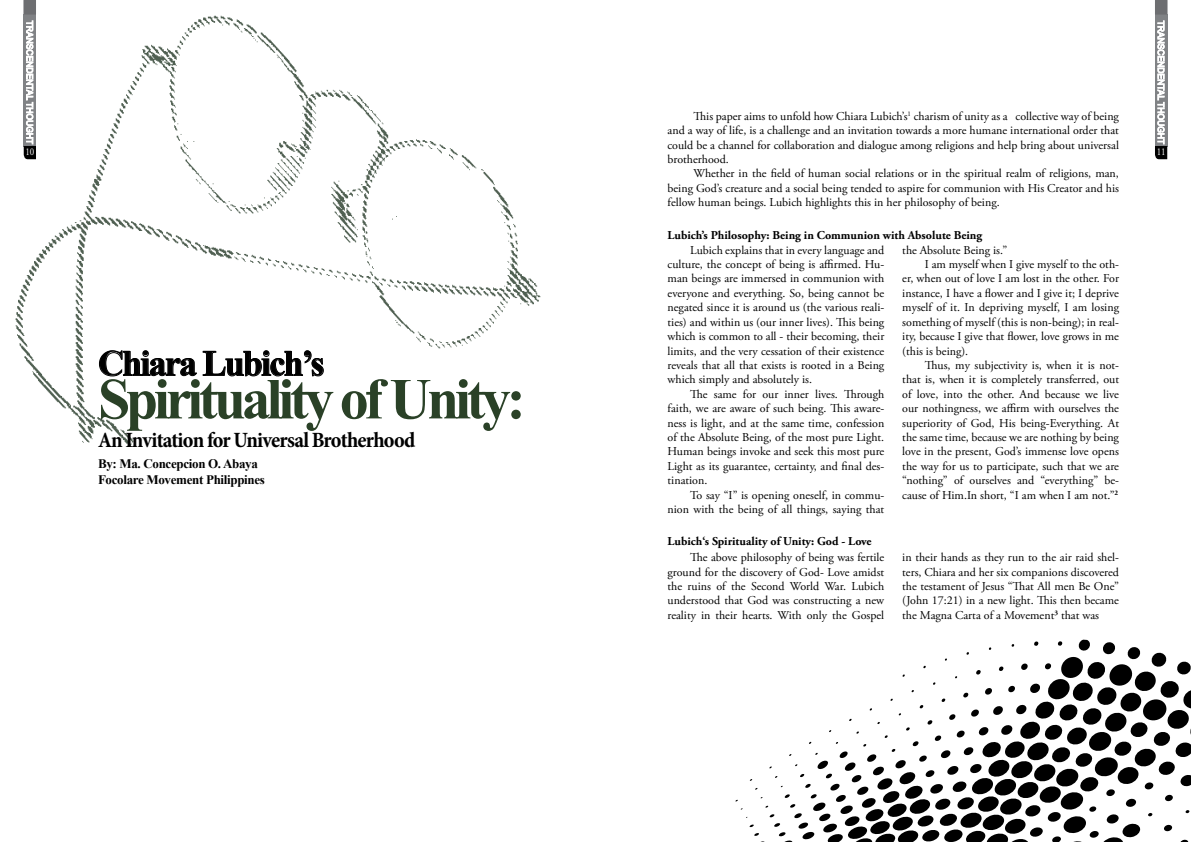
<style>
.page{position:relative;width:1191px;height:842px;background:#fff}
.page>*{position:absolute;margin:0;border:0;box-sizing:border-box;transform-origin:0 0}
.t1{font:700 58px "Times New Roman";letter-spacing:-.075em;color:#2a4127}
.t2{font:700 36px "Times New Roman";letter-spacing:-.05em;color:#000}
.t3{font:700 condensed 22px "Minion Pro";letter-spacing:-.04em;color:#000}
.t4{font:700 13px/15.6px "Times New Roman";letter-spacing:-.025em;color:#000}
.t5{font:12px/14.4px "Adobe Garamond Pro";letter-spacing:-.005em;color:#000;text-align:justify}
.t6{font:700 12px "Adobe Garamond Pro";color:#000}
.t7{font:10.4px "Adobe Garamond Pro";color:#fff;scale:.87 1}
</style>
<div class="page">
<img style="left:15px;top:14px;width:526px;height:433px">
<svg style="left:735px;top:640px;width:456px;height:202px"></svg>
<svg style="left:99px;top:350px;width:98px;height:26px"></svg>
<svg style="left:203px;top:350px;width:121px;height:26px"></svg>
<svg style="left:24px;top:0;width:12px;height:159px"></svg>
<svg style="left:1155px;top:0;width:12px;height:159px"></svg>
<p class="t5" style="left:667px;top:109px;width:453px;text-indent:26px">This paper aims to unfold how Chiara Lubich’s<sup>1</sup> charism of unity as a collective way of being and a way of life, is a challenge and an invitation towards a more humane international order that could be a channel for collaboration and dialogue among religions and help bring about universal brotherhood.</p>
<p class="t5" style="left:667px;top:167px;width:453px;text-indent:26px">Whether in the field of human social relations or in the spiritual realm of religions, man, being God’s creature and a social being tended to aspire for communion with His Creator and his fellow human beings. Lubich highlights this in her philosophy of being.</p>
<p class="t6" style="left:667px;top:228px;width:316px">Lubich’s Philosophy: Being in Communion with Absolute Being</p>
<p class="t5" style="left:667px;top:243px;width:218px;text-indent:22px">Lubich explains that in every language and culture, the concept of being is affirmed. Hu&shy;man beings are immersed in communion with everyone and everything. So, being cannot be negated since it is around us (the various reali&shy;ties) and within us (our inner lives). This being which is common to all - their becoming, their limits, and the very cessation of their existence reveals that all that exists is rooted in a Being which simply and absolutely is.</p>
<p class="t5" style="left:667px;top:387px;width:218px;text-indent:22px">The same for our inner lives. Through faith, we are aware of such being. This aware&shy;ness is light, and at the same time, confession of the Absolute Being, of the most pure Light.<br>Human beings invoke and seek this most pure Light as its guarantee, certainty, and final des&shy;tination.</p>
<p class="t5" style="left:667px;top:488px;width:218px;text-align:right">To say “I” is opening oneself, in commu&shy;nion with the being of all things, saying that</p>
<p class="t7" style="left:25px;top:146px;width:12px">10</p>
<p class="t7" style="left:1156px;top:146px;width:12px">11</p>
<p class="t5" style="left:902px;top:243px;width:106px">the Absolute Being is.”</p>
<p class="t5" style="left:924px;top:257px;width:196px">I am myself when I give myself to the oth-</p>
<p class="t5" style="left:902px;top:272px;width:218px">er, when out of love I am lost in the other. For</p>
<p class="t5" style="left:902px;top:286px;width:218px">instance, I have a flower and I give it; I deprive</p>
<p class="t5" style="left:902px;top:301px;width:218px">myself of it. In depriving myself, I am losing</p>
<p class="t5" style="left:902px;top:315px;width:218px">something of myself (this is non-being); in real-</p>
<p class="t5" style="left:902px;top:329px;width:218px">ity, because I give that flower, love grows in me</p>
<p class="t5" style="left:902px;top:344px;width:67px">(this is being).</p>
<p class="t5" style="left:924px;top:358px;width:196px">Thus, my subjectivity is, when it is not-</p>
<p class="t5" style="left:902px;top:373px;width:218px">that is, when it is completely transferred, out</p>
<p class="t5" style="left:902px;top:387px;width:218px">of love, into the other. And because we live</p>
<p class="t5" style="left:902px;top:401px;width:218px">our nothingness, we affirm with ourselves the</p>
<p class="t5" style="left:902px;top:416px;width:218px">superiority of God, His being-Everything. At</p>
<p class="t5" style="left:902px;top:430px;width:218px">the same time, because we are nothing by being</p>
<p class="t5" style="left:902px;top:445px;width:218px">love in the present, God’s immense love opens</p>
<p class="t5" style="left:902px;top:459px;width:218px">the way for us to participate, such that we are</p>
<p class="t5" style="left:902px;top:473px;width:218px">“nothing” of ourselves and “everything” be-</p>
<p class="t5" style="left:902px;top:488px;width:217px">cause of Him.In short, “I am when I am not.”<sup>2</sup></p>
<h2 class="t2" style="left:98px;top:338px;width:228px">Chiara Lubich’s</h2>
<h1 class="t1" style="left:98px;top:359px;width:429px">Spirituality of Unity:</h1>
<p class="t4" style="left:98px;top:456px;width:168px">By: Ma. Concepcion O. Abaya<br>Focolare Movement Philippines</p>
<h3 class="t3" style="left:98px;top:425px;width:319px">An Invitation for Universal Brotherhood</h3>
<p class="t6" style="left:667px;top:534px;width:205px">Lubich‘s Spirituality of Unity: God - Love</p>
<p class="t5" style="left:667px;top:550px;width:218px;text-indent:22px">The above philosophy of being was fertile ground for the discovery of God- Love amidst the ruins of the Second World War. Lubich understood that God was constructing a new reality in their hearts. With only the Gospel</p>
<p class="t5" style="left:902px;top:550px;width:218px">in their hands as they run to the air raid shel&shy;ters, Chiara and her six companions discovered the testament of Jesus “That All men Be One” (John 17:21) in a new light. This then became the Magna Carta of a Movement<sup>3</sup> that was</p>
</div>
